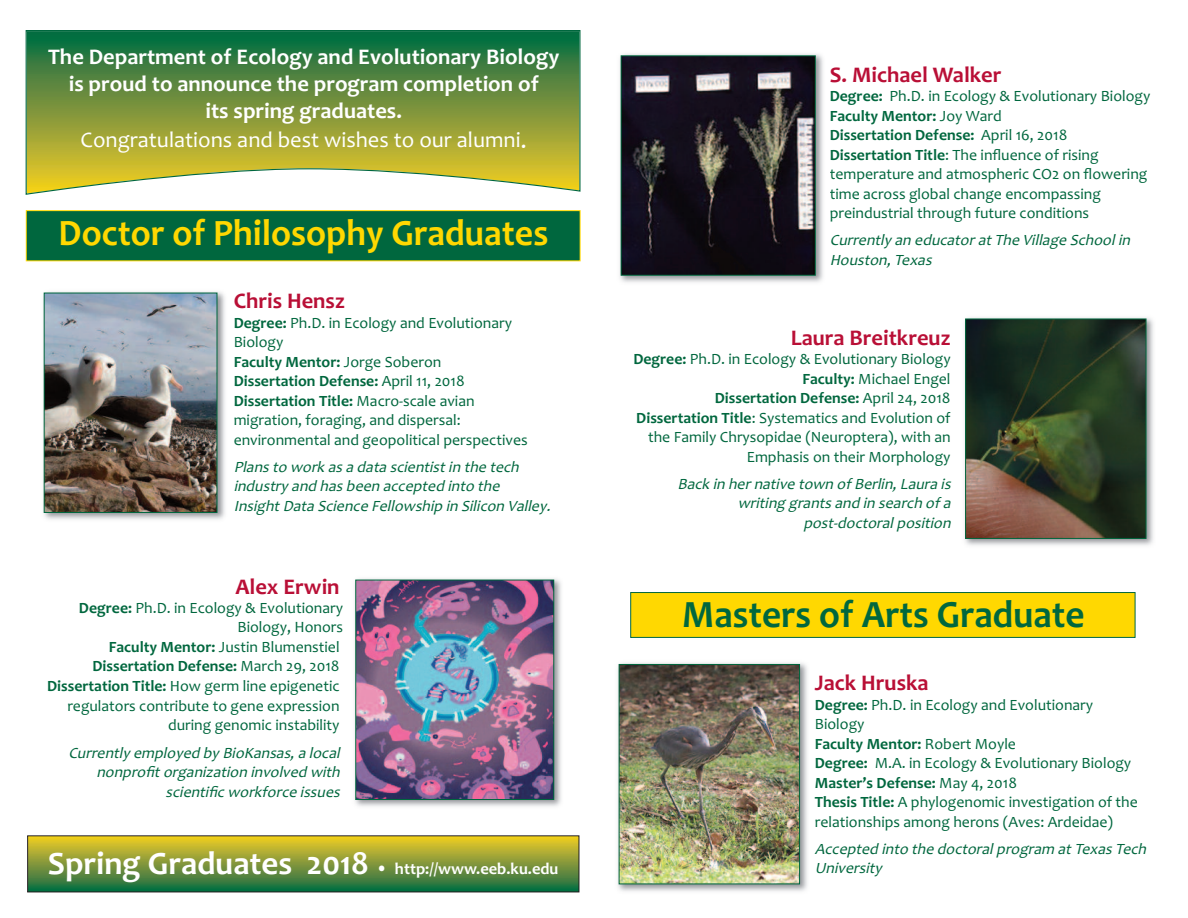
<style>
.page{position:relative;width:1188px;height:918px;background:#fff}
.page>*{position:absolute;margin:0;border:0;box-sizing:border-box;transform-origin:0 0}
.t1{font:700 39px "Candara";color:#00673e;scale:.96 1}
.t2{font:700 37.5px "Candara";color:#ffd801;scale:.96 1}
.t3{font:700 22.5px/27px "Candara";color:#fff;text-align:center}
.t4{font:700 22.5px "Candara";color:#b90f36}
.t5{font:22.5px "Candara";color:#fff}
.t6{font:700 16.5px "Candara";color:#fff}
.t7{font:15.75px/19.5px "Candara";color:#00673e}
.t8{font:italic 15.75px/19.5px "Candara";color:#00673e}
.s1{font-size:25.5px}
.s2{font-weight:700}
.s3{font-size:33px}
.s4{font-size:18px}
</style>
<div class="page">
<div style="left:27px;top:211px;width:553px;height:49px;background:#00673e"></div>
<div style="left:26px;top:210px;width:554px;height:51px;border:1px solid #ffd801"></div>
<svg style="left:29px;top:837px;width:548px;height:53px;background:#829a37"></svg>
<div style="left:27px;top:835px;width:552px;height:57px;border:1px solid #231f20"></div>
<div style="left:631px;top:593px;width:504px;height:44px;background:#ffd801"></div>
<div style="left:630px;top:592px;width:505px;height:46px;border:1px solid #00673e"></div>
<svg style="left:26px;top:30px;width:554px;height:165px;background:#7f9e4d"></svg>
<img style="left:43px;top:291px;width:182px;height:229px">
<img style="left:46px;top:295px;width:169px;height:216px">
<div style="left:44px;top:293px;width:173px;height:220px;border:1px solid #00673e"></div>
<img style="left:354px;top:578px;width:207px;height:229px">
<img style="left:357px;top:582px;width:195px;height:216px">
<div style="left:355px;top:580px;width:199px;height:220px;border:1px solid #00673e"></div>
<img style="left:964px;top:317px;width:190px;height:229px">
<img style="left:967px;top:321px;width:177px;height:216px">
<div style="left:965px;top:319px;width:181px;height:220px;border:1px solid #00673e"></div>
<img style="left:617px;top:663px;width:191px;height:229px">
<img style="left:621px;top:666px;width:177px;height:216px">
<div style="left:619px;top:664px;width:181px;height:220px;border:1px solid #00673e"></div>
<img style="left:619px;top:54px;width:204px;height:229px">
<img style="left:623px;top:57px;width:191px;height:217px">
<div style="left:621px;top:55px;width:195px;height:221px;border:1px solid #00673e"></div>
<h3 class="t3" style="left:48px;top:43px;width:513px">The Department of Ecology and Evolutionary Biology is proud to announce the program completion of<br>its spring graduates.</h3>
<h3 class="t5" style="left:81px;top:127px;width:448px">Congratulations and best wishes to our alumni<span class="s1">.</span></h3>
<h2 class="t2" style="left:59px;top:210px;width:512px">Doctor of Philosophy Graduates</h2>
<h3 class="t4" style="left:234px;top:287px;width:113px">Chris Hensz</h3>
<p class="t7" style="left:234px;top:312px;width:296px"><span class="s2">Degree:</span> Ph.D. in Ecology and Evolutionary Biology<br><span class="s2">Faculty Mentor:</span> Jorge Soberon<br><span class="s2">Dissertation Defense:</span> April 11, 2018<br><span class="s2">Dissertation Title:</span> Macro-scale avian migration, foraging, and dispersal: environmental and geopolitical perspectives</p>
<p class="t8" style="left:234px;top:456px;width:322px">Plansto work asa data scientistin the tech industryand hasbeen accepted into the<br>InsightData Science Fellowship in Silicon Valley.</p>
<h3 class="t4" style="left:235px;top:573px;width:106px">Alex Erwin</h3>
<p class="t7" style="left:47px;top:598px;width:298px;text-align:right"><span class="s2">Degree:</span> Ph.D. in Ecology &amp; Evolutionary Biology, Honors<br><span class="s2">Faculty Mentor:</span> Justin Blumenstiel <span class="s2">Dissertation Defense:</span> March 29, 2018<br><span class="s2">Dissertation Title:</span> How germ line epigenetic regulators contribute to gene expression during genomic instability</p>
<p class="t8" style="left:68px;top:742px;width:277px;text-align:right">Currentlyemployed byBioKansas,a local nonprofitorganization involved with scientificworkforce issues</p>
<p class="t6" style="left:48px;top:858px;width:512px"><span class="s3">Spring Graduates 2018</span> <span class="s4">•</span> http://www.eeb.ku.edu</p>
<h3 class="t4" style="left:830px;top:61px;width:173px">S. Michael Walker</h3>
<p class="t7" style="left:830px;top:86px;width:322px"><span class="s2">Degree:</span> Ph.D. in Ecology &amp; Evolutionary Biology <span class="s2">Faculty Mentor:</span> Joy Ward<br><span class="s2">Dissertation Defense:</span> April 16, 2018<br><span class="s2">Dissertation Title</span>: The influence of rising temperature and atmospheric CO2 on flowering time across global change encompassing preindustrial through future conditions</p>
<p class="t8" style="left:830px;top:230px;width:306px">Currentlyan educatoratThe Village Schoolin<br>Houston,Texas</p>
<h3 class="t4" style="left:791px;top:324px;width:161px">Laura Breitkreuz</h3>
<p class="t7" style="left:633px;top:349px;width:319px;text-align:right"><span class="s2">Degree:</span> Ph.D. in Ecology &amp; Evolutionary Biology <span class="s2">Faculty:</span> Michael Engel<br><span class="s2">Dissertation Defense:</span> April 24, 2018<br><span class="s2">Dissertation Title</span>: Systematics and Evolution of the Family Chrysopidae (Neuroptera), with an Emphasis on their Morphology</p>
<p class="t8" style="left:678px;top:474px;width:279px;text-align:right">Back in hernative town ofBerlin,Laura is writing grantsand in search ofa post-doctoralposition</p>
<h1 class="t1" style="left:682px;top:591px;width:420px">Masters of Arts Graduate</h1>
<h3 class="t4" style="left:815px;top:670px;width:115px">Jack Hruska</h3>
<p class="t7" style="left:815px;top:695px;width:325px"><span class="s2">Degree:</span> Ph.D. in Ecology and Evolutionary Biology<br><span class="s2">Faculty Mentor:</span> Robert Moyle<br><span class="s2">Degree:</span> M.A. in Ecology &amp; Evolutionary Biology <span class="s2">Master’s Defense:</span> May 4, 2018<br><span class="s2">Thesis Title:</span> A phylogenomic investigation of the relationships among herons (Aves: Ardeidae)</p>
<p class="t8" style="left:815px;top:839px;width:337px">Accepted into the doctoralprogram atTexasTech<br>University</p>
</div>
